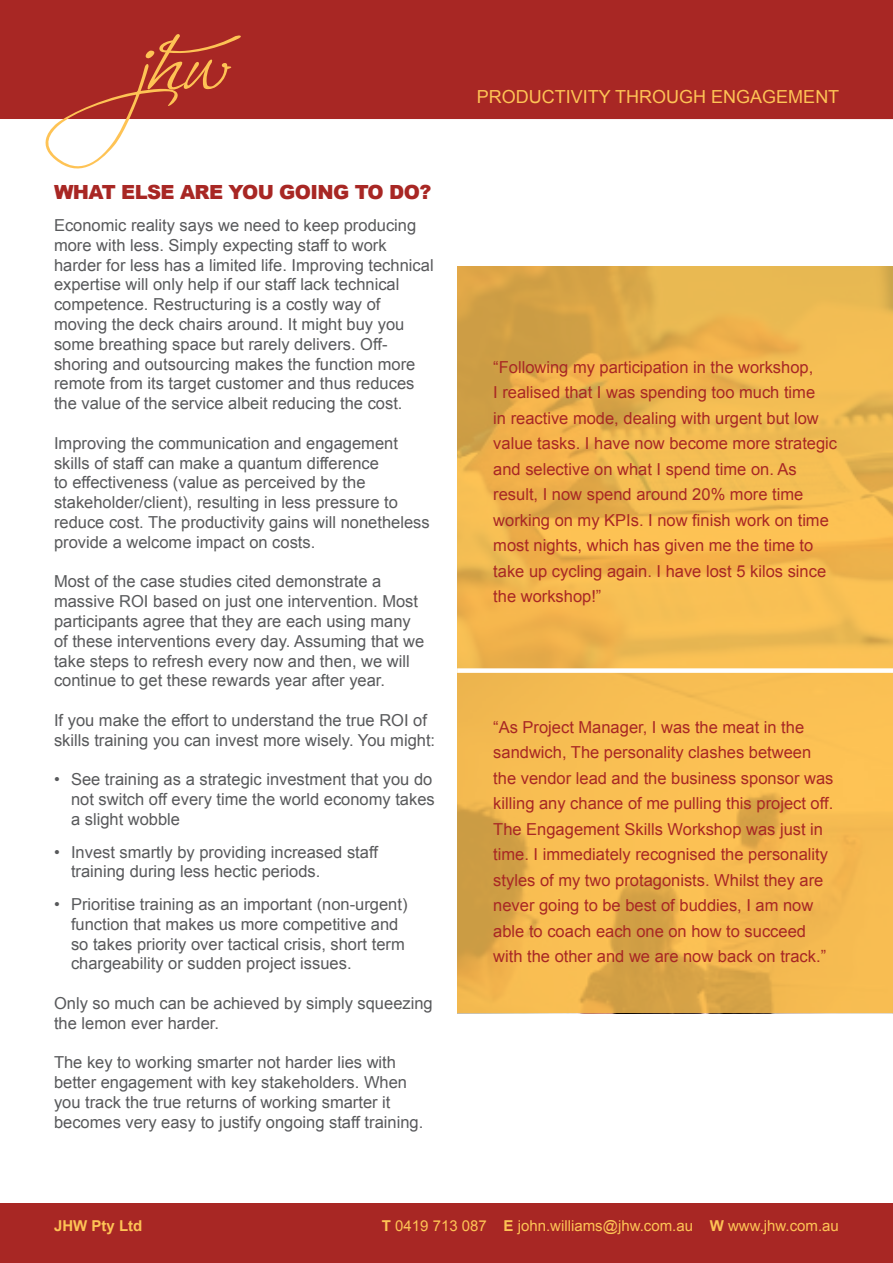
<style>
.page{position:relative;width:893px;height:1263px;background:#fff}
.page>*{position:absolute;margin:0;border:0;box-sizing:border-box;transform-origin:0 0}
.t1{font:900 19.5px "Arial";letter-spacing:-.03em;color:#a82724}
.t2{font:18px "Arial";color:#fec355}
.t3{font:16.5px/19.8px "Arial";color:#58595b}
.t4{font:16.5px/25.5px "Arial";color:#a82724}
.t5{font:15px "Arial";color:#fec355}
.t6{font:700 15px "Arial";color:#fec355}
.s1{font-weight:700}
</style>
<div class="page">
<div style="left:0;top:0;width:893px;height:119px;background:#a82724"></div>
<div style="left:0;top:1203px;width:893px;height:60px;background:#a82724"></div>
<svg style="left:45px;top:34px;width:196px;height:135px"></svg>
<svg style="left:458px;top:266px;width:435px;height:402px;fill:#f2b952"></svg>
<svg style="left:457px;top:673px;width:436px;height:340px;fill:#f7bd52"></svg>
<p class="t1" style="left:54px;top:178px;width:379px">WHAT ELSE ARE YOU GOING TO DO?</p>
<p class="t3" style="left:54px;top:215px;width:381px">Economic reality says we need to keep producing more with less. Simply expecting staff to work harder for less has a limited life. Improving technical expertise will only help if our staff lack technical competence. Restructuring is a costly way of moving the deck chairs around. It might buy you some breathing space but rarely delivers. Off&shy;shoring and outsourcing makes the function more remote from its target customer and thus reduces the value of the service albeit reducing the cost.</p>
<p class="t3" style="left:54px;top:433px;width:377px">Improving the communication and engagement skills of staff can make a quantum difference<br>to effectiveness (value as perceived by the stakeholder/client), resulting in less pressure to reduce cost. The productivity gains will nonetheless provide a welcome impact on costs.</p>
<p class="t3" style="left:54px;top:572px;width:372px">Most of the case studies cited demonstrate a massive ROI based on just one intervention. Most participants agree that they are each using many of these interventions every day. Assuming that we take steps to refresh every now and then, we will continue to get these rewards year after year.</p>
<p class="t3" style="left:54px;top:710px;width:383px">If you make the effort to understand the true ROI of skills training you can invest more wisely. You might:</p>
<p class="t3" style="left:71px;top:770px;width:365px;text-indent:-17px">• See training as a strategic investment that you do not switch off every time the world economy takes a slight wobble</p>
<p class="t3" style="left:71px;top:842px;width:308px;text-indent:-17px">• Invest smartly by providing increased staff training during less hectic periods.</p>
<p class="t3" style="left:71px;top:894px;width:338px;text-indent:-17px">• Prioritise training as an important (non-urgent) function that makes us more competitive and so takes priority over tactical crisis, short term chargeability or sudden project issues.</p>
<p class="t3" style="left:54px;top:993px;width:380px">Only so much can be achieved by simply squeezing the lemon ever harder.</p>
<p class="t3" style="left:54px;top:1053px;width:371px">The key to working smarter not harder lies with better engagement with key stakeholders. When you track the true returns of working smarter it becomes very easy to justify ongoing staff training.</p>
<p class="t2" style="left:477px;top:85px;width:63px">Producti</p>
<p class="t2" style="left:571px;top:85px;width:58px">vity throu</p>
<p class="t2" style="left:679px;top:85px;width:111px">gh engagement</p>
<p class="t4" style="left:493px;top:354px;width:345px">“Following my participation in the workshop,<br>I realised that I was spending too much time<br>in reactive mode, dealing with urgent but low value tasks. I have now become more strategic and selective on what I spend time on. As result, I now spend around 20% more time working on my KPIs. I now finish work on time most nights, which has given me the time to take up cycling again. I have lost 5 kilos since the workshop!”</p>
<p class="t4" style="left:493px;top:714px;width:342px">“As Project Manager, I was the meat in the sandwich, The personality clashes between the vendor lead and the business sponsor was killing any chance of me pulling this project off.<br>The Engagement Skills Workshop was just in time. I immediately recognised the personality styles of my two protagonists. Whilst they are never going to be best of buddies, I am now able to coach each one on how to succeed with the other and we are now back on track.”</p>
<p class="t6" style="left:54px;top:1215px;width:90px">JHW Pty Ltd</p>
<p class="t5" style="left:382px;top:1215px;width:459px"><span class="s1">T</span> 0419 713 087 <span class="s1">E</span> john.williams@jhw.com.au <span class="s1">W</span> www.jhw.com.au</p>
</div>
